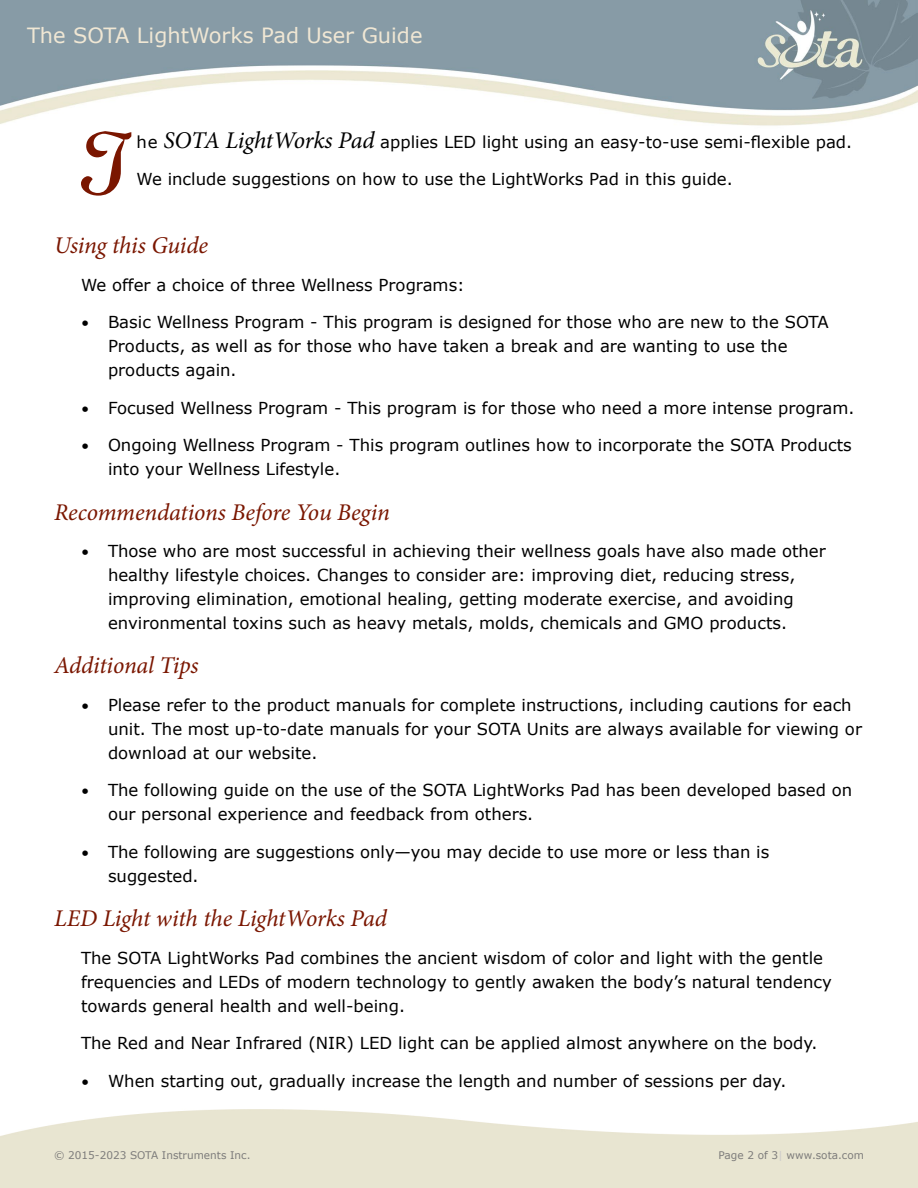
<style>
.page{position:relative;width:918px;height:1188px;background:#fff}
.page>*{position:absolute;margin:0;border:0;box-sizing:border-box;transform-origin:0 0}
.t1{font:64.5px "Lauren Script";color:#7a1600}
.t2{font:italic 24px "Minion Pro";letter-spacing:-.01em;color:#7a1600}
.t3{font:21px "Verdana";color:#f0e7d4}
.t4{font:16.5px/24px "Verdana";color:#000}
.t5{font:10.5px "Verdana";color:#7d7c7b}
.s1{font-family:"Minion Pro";font-style:italic;font-size:24px}
.s2{font-size:15px}
.s3{color:#cbcaca}
</style>
<div class="page">
<img style="left:0;top:0;width:918px;height:126px">
<p class="t3" style="left:27px;top:22px;width:397px">The SOTA LightWorks Pad User Guide</p>
<h1 class="t1" style="left:81px;top:124px;width:52px">T</h1>
<p class="t4" style="left:137px;top:129px;width:717px">he <span class="s1">SOTA LightWorks Pad</span> applies LED light using an easy-to-use semi-flexible pad.</p>
<p class="t4" style="left:137px;top:167px;width:598px">We include suggestions on how to use the LightWorks Pad in this guide.</p>
<h2 class="t2" style="left:54px;top:229px;width:156px">Using this Guide</h2>
<p class="t4" style="left:81px;top:272px;width:385px">We offer a choice of three Wellness Programs:</p>
<p class="t4" style="left:108px;top:310px;width:722px;text-indent:-27px"><span class="s2">•</span> Basic Wellness Program - This program is designed for those who are new to the SOTA<br>Products, as well as for those who have taken a break and are wanting to use the products again.</p>
<p class="t4" style="left:81px;top:395px;width:775px"><span class="s2">•</span> Focused Wellness Program - This program is for those who need a more intense program.</p>
<p class="t4" style="left:108px;top:433px;width:745px;text-indent:-27px"><span class="s2">•</span> Ongoing Wellness Program - This program outlines how to incorporate the SOTA Products into your Wellness Lifestyle.</p>
<h2 class="t2" style="left:54px;top:496px;width:337px">Recommendations Before You Begin</h2>
<p class="t4" style="left:108px;top:539px;width:719px;text-indent:-27px"><span class="s2">•</span> Those who are most successful in achieving their wellness goals have also made other healthy lifestyle choices. Changes to consider are: improving diet, reducing stress, improving elimination, emotional healing, getting moderate exercise, and avoiding environmental toxins such as heavy metals, molds, chemicals and GMO products.</p>
<h2 class="t2" style="left:54px;top:649px;width:146px">Additional Tips</h2>
<p class="t4" style="left:108px;top:692px;width:756px;text-indent:-27px"><span class="s2">•</span> Please refer to the product manuals for complete instructions, including cautions for each unit. The most up-to-date manuals for your SOTA Units are always available for viewing or download at our website.</p>
<p class="t4" style="left:108px;top:778px;width:746px;text-indent:-27px"><span class="s2">•</span> The following guide on the use of the SOTA LightWorks Pad has been developed based on our personal experience and feedback from others.</p>
<p class="t4" style="left:108px;top:839px;width:663px;text-indent:-27px"><span class="s2">•</span> The following are suggestions only—you may decide to use more or less than is suggested.</p>
<h2 class="t2" style="left:54px;top:902px;width:335px">LED Light with the LightWorks Pad</h2>
<p class="t4" style="left:81px;top:945px;width:752px">The SOTA LightWorks Pad combines the ancient wisdom of color and light with the gentle frequencies and LEDs of modern technology to gently awaken the body’s natural tendency towards general health and well-being.</p>
<p class="t4" style="left:81px;top:1031px;width:738px">The Red and Near Infrared (NIR) LED light can be applied almost anywhere on the body.</p>
<p class="t4" style="left:81px;top:1068px;width:707px"><span class="s2">•</span> When starting out, gradually increase the length and number of sessions per day.</p>
<p class="t5" style="left:54px;top:1149px;width:198px">© 2015-2023 SOTA Instruments Inc.</p>
<p class="t5" style="left:718px;top:1149px;width:147px">Page 2 of 3<span class="s3">|</span> www.sota.com</p>
</div>
